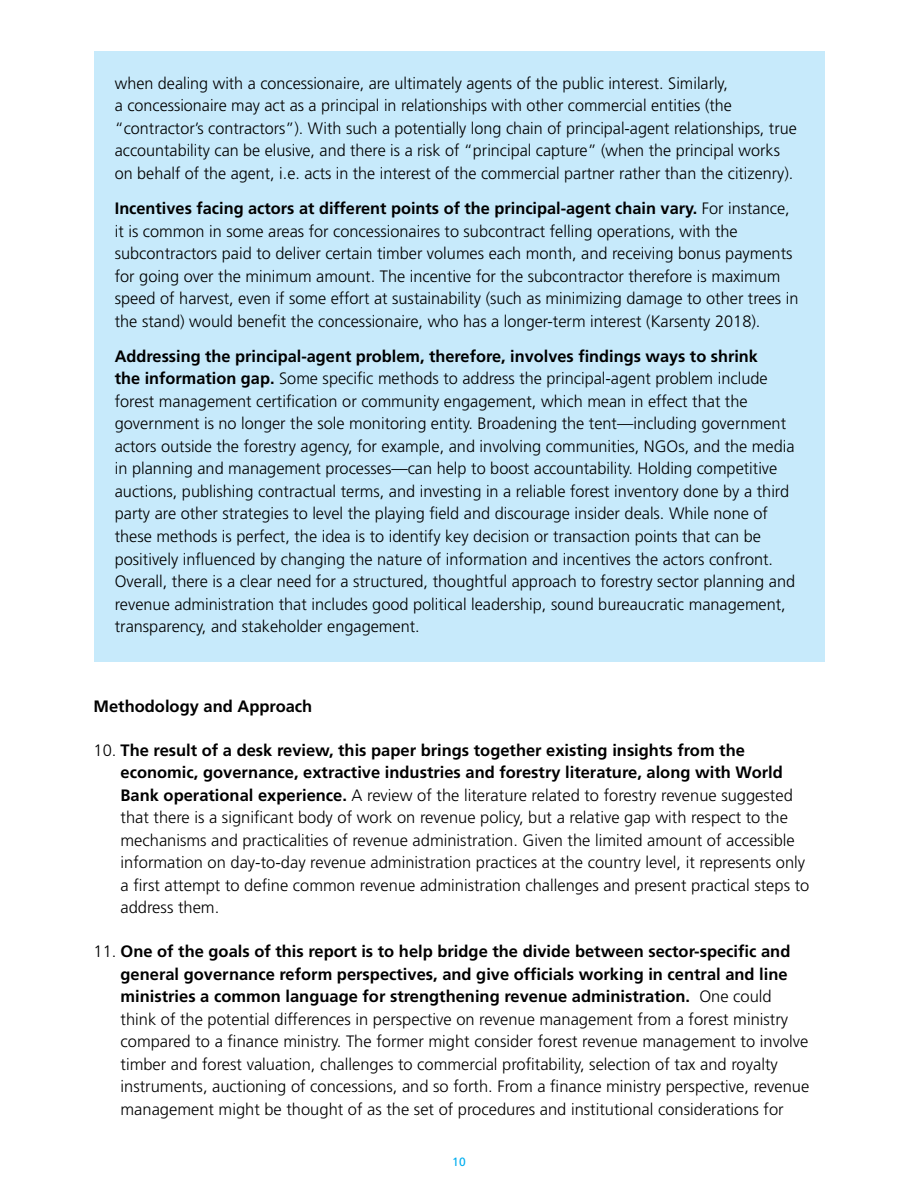
<style>
.page{position:relative;width:918px;height:1188px;background:#fff}
.page>*{position:absolute;margin:0;border:0;box-sizing:border-box;transform-origin:0 0}
.t1{font:300 16.5px/22.5px "Frutiger LT Std";color:#000}
.t2{font:700 16.5px "Frutiger LT Std";color:#000}
.t3{font:12px "Frutiger LT Std";color:#00aeef}
.s1{font-weight:700}
</style>
<div class="page">
<div style="left:94px;top:51px;width:730px;height:158px;background:#c7eafb"></div>
<div style="left:94px;top:176px;width:730px;height:180px;background:#c7eafb"></div>
<div style="left:94px;top:324px;width:730px;height:338px;background:#c7eafb"></div>
<p class="t1" style="left:115px;top:72px;width:684px">when dealing with a concessionaire, are ultimately agents of the public interest. Similarly,<br>a concessionaire may act as a principal in relationships with other commercial entities (the “contractor’s contractors”). With such a potentially long chain of principal-agent relationships, true accountability can be elusive, and there is a risk of “principal capture” (when the principal works on behalf of the agent, i.e. acts in the interest of the commercial partner rather than the citizenry).</p>
<p class="t1" style="left:115px;top:197px;width:685px"><span class="s1">Incentives facing actors at different points of the principal-agent chain vary.</span> For instance, it is common in some areas for concessionaires to subcontract felling operations, with the subcontractors paid to deliver certain timber volumes each month, and receiving bonus payments for going over the minimum amount. The incentive for the subcontractor therefore is maximum speed of harvest, even if some effort at sustainability (such as minimizing damage to other trees in the stand) would benefit the concessionaire, who has a longer-term interest (Karsenty 2018).</p>
<p class="t1" style="left:115px;top:345px;width:682px"><span class="s1">Addressing the principal-agent problem, therefore, involves findings ways to shrink<br>the information gap.</span> Some specific methods to address the principal-agent problem include forest management certification or community engagement, which mean in effect that the government is no longer the sole monitoring entity. Broadening the tent—including government actors outside the forestry agency, for example, and involving communities, NGOs, and the media in planning and management processes—can help to boost accountability. Holding competitive auctions, publishing contractual terms, and investing in a reliable forest inventory done by a third party are other strategies to level the playing field and discourage insider deals. While none of these methods is perfect, the idea is to identify key decision or transaction points that can be positively influenced by changing the nature of information and incentives the actors confront.<br>Overall, there is a clear need for a structured, thoughtful approach to forestry sector planning and revenue administration that includes good political leadership, sound bureaucratic management, transparency, and stakeholder engagement.</p>
<p class="t2" style="left:94px;top:697px;width:220px">Methodology and Approach</p>
<p class="t1" style="left:121px;top:739px;width:690px;text-indent:-27px">10. <span class="s1">The result of a desk review, this paper brings together existing insights from the economic, governance, extractive industries and forestry literature, along with World Bank operational experience.</span> A review of the literature related to forestry revenue suggested that there is a significant body of work on revenue policy, but a relative gap with respect to the mechanisms and practicalities of revenue administration. Given the limited amount of accessible information on day-to-day revenue administration practices at the country level, it represents only a first attempt to define common revenue administration challenges and present practical steps to address them.</p>
<p class="t1" style="left:121px;top:941px;width:690px;text-indent:-27px">11. <span class="s1">One of the goals of this report is to help bridge the divide between sector-specific and general governance reform perspectives, and give officials working in central and line ministries a common language for strengthening revenue administration.</span> One could think of the potential differences in perspective on revenue management from a forest ministry compared to a finance ministry. The former might consider forest revenue management to involve timber and forest valuation, challenges to commercial profitability, selection of tax and royalty instruments, auctioning of concessions, and so forth. From a finance ministry perspective, revenue management might be thought of as the set of procedures and institutional considerations for</p>
<p class="t3" style="left:452px;top:1155px;width:15px">10</p>
</div>
